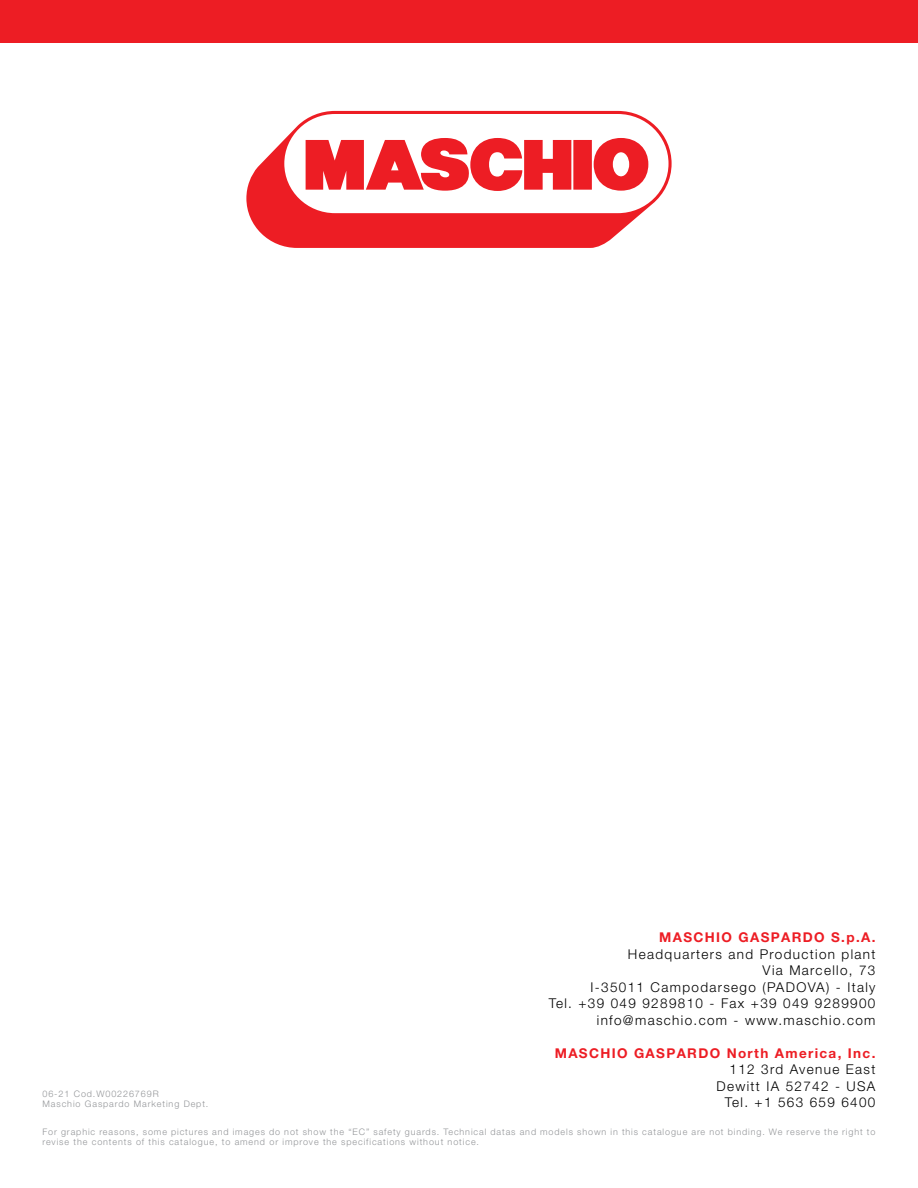
<style>
.page{position:relative;width:918px;height:1188px;background:#fff}
.page>*{position:absolute;margin:0;border:0;box-sizing:border-box;transform-origin:0 0}
.t1{font:300 13.5px/16.5px "Helvetica Neue LT Pro";letter-spacing:.1em;color:#000;text-align:right}
.t2{font:700 13.5px "Helvetica Neue LT Pro";letter-spacing:.1em;color:#ed1d24}
.t3{font:300 9px/10.5px "Helvetica Neue LT Pro";letter-spacing:.1em;color:#939598}
</style>
<div class="page">
<div style="left:0;top:0;width:918px;height:43px;background:#ed1d24"></div>
<svg style="left:246px;top:111px;width:426px;height:137px"></svg>
<h1 class="t2" style="left:659px;top:929px;width:218px">MASCHIO GASPARDO S.p.A.</h1>
<h1 class="t1" style="left:549px;top:945px;width:328px">Headquarters and Production plant<br>Via Marcello, 73<br>I-35011 Campodarsego (PADOVA) - Italy<br>Tel. +39 049 9289810 - Fax +39 049 9289900 info@maschio.com - www.maschio.com</h1>
<h1 class="t2" style="left:555px;top:1045px;width:322px">MASCHIO GASPARDO North America, Inc.</h1>
<h1 class="t1" style="left:716px;top:1061px;width:161px">112 3rd Avenue East<br>Dewitt IA 52742 - USA<br>Tel. +1 563 659 6400</h1>
<p class="t3" style="left:43px;top:1088px;width:167px">06-21 Cod.W00226769R<br>Maschio Gaspardo Marketing Dept.</p>
<p class="t3" style="left:43px;top:1126px;width:834px">For graphic reasons, some pictures and images do not show the “EC” safety guards. Technical datas and models shown in this catalogue are not binding. We reserve the right to revise the contents of this catalogue, to amend or improve the specifications without notice.</p>
</div>
